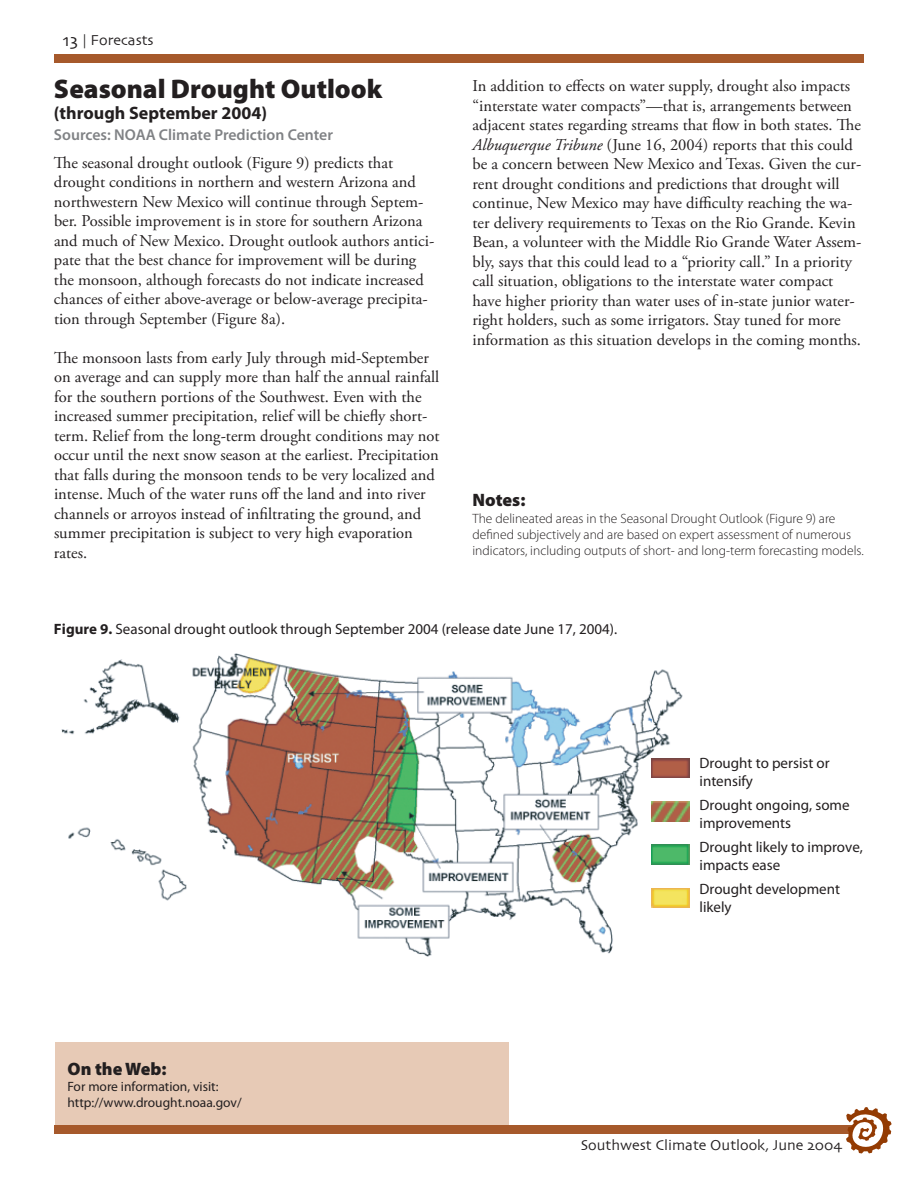
<style>
.page{position:relative;width:918px;height:1188px;background:#fff}
.page>*{position:absolute;margin:0;border:0;box-sizing:border-box;transform-origin:0 0}
.t1{font:900 27px "Myriad Pro";color:#231f20}
.t2{font:700 18px "Myriad Pro";color:#231f20}
.t3{font:900 18px "Myriad Pro";color:#231f20}
.t4{font:16.5px/19.5px "Adobe Garamond Pro";color:#231f20}
.t5{font:600 15.75px "Myriad Pro";color:#808285}
.t6{font:15px/18px "Myriad Pro";color:#231f20}
.t7{font:15px "Skia";color:#231f20}
.t8{font:300 13.5px/16.2px "Myriad Pro";color:#231f20}
.t9{font:13.5px/16.2px "Myriad Pro";color:#231f20}
.s1{font-size:18px}
.s2{font-style:italic}
.s3{font-weight:700}
</style>
<div class="page">
<div style="left:55px;top:1042px;width:453px;height:91px;background:#e7cab6"></div>
<div style="left:55px;top:1126px;width:808px;height:7px;background:#a6592b"></div>
<div style="left:54px;top:1125px;width:810px;height:9px;border:2px solid #a6592b"></div>
<svg style="left:846px;top:1107px;width:46px;height:46px"></svg>
<div style="left:55px;top:55px;width:808px;height:7px;background:#a6592b"></div>
<div style="left:54px;top:54px;width:810px;height:9px;border:2px solid #a6592b"></div>
<img style="left:61px;top:653px;width:629px;height:303px">
<img style="left:652px;top:888px;width:37px;height:20px">
<img style="left:652px;top:845px;width:37px;height:19px">
<img style="left:652px;top:802px;width:37px;height:19px">
<img style="left:652px;top:758px;width:37px;height:20px">
<p class="t7" style="left:63px;top:31px;width:92px"><span class="s1">13</span> | Forecasts</p>
<h1 class="t1" style="left:54px;top:74px;width:330px">Seasonal Drought Outlook</h1>
<p class="t2" style="left:54px;top:103px;width:215px">(through September 2004)</p>
<p class="t5" style="left:54px;top:126px;width:281px">Sources: NOAA Climate Prediction Center</p>
<p class="t4" style="left:54px;top:154px;width:382px">The seasonal drought outlook (Figure 9) predicts that drought conditions in northern and western Arizona and northwestern New Mexico will continue through Septem&shy;ber. Possible improvement is in store for southern Arizona and much of New Mexico. Drought outlook authors antici&shy;pate that the best chance for improvement will be during the monsoon, although forecasts do not indicate increased chances of either above-average or below-average precipita&shy;tion through September (Figure 8a).</p>
<p class="t4" style="left:54px;top:349px;width:387px">The monsoon lasts from early July through mid-September on average and can supply more than half the annual rainfall for the southern portions of the Southwest. Even with the increased summer precipitation, relief will be chiefly short&shy;term. Relief from the long-term drought conditions may not occur until the next snow season at the earliest. Precipitation that falls during the monsoon tends to be very localized and intense. Much of the water runs off the land and into river channels or arroyos instead of infiltrating the ground, and summer precipitation is subject to very high evaporation rates.</p>
<p class="t4" style="left:472px;top:77px;width:390px">In addition to effects on water supply, drought also impacts “interstate water compacts”—that is, arrangements between adjacent states regarding streams that flow in both states. The <span class="s2">Albuquerque Tribune</span> (June 16, 2004) reports that this could be a concern between New Mexico and Texas. Given the cur&shy;rent drought conditions and predictions that drought will continue, New Mexico may have difficulty reaching the wa&shy;ter delivery requirements to Texas on the Rio Grande. Kevin Bean, a volunteer with the Middle Rio Grande Water Assem&shy;bly, says that this could lead to a “priority call.” In a priority call situation, obligations to the interstate water compact have higher priority than water uses of in-state junior water&shy;right holders, such as some irrigators. Stay tuned for more information as this situation develops in the coming months.</p>
<p class="t3" style="left:472px;top:490px;width:54px">Notes:</p>
<p class="t8" style="left:472px;top:510px;width:393px">The delineated areas in the Seasonal Drought Outlook (Figure 9) are defined subjectively and are based on expert assessment of numerous indicators, including outputs of short- and long-term forecasting models.</p>
<p class="t6" style="left:54px;top:620px;width:565px"><span class="s3">Figure 9.</span> Seasonal drought outlook through September 2004 (release date June 17, 2004).</p>
<p class="t3" style="left:67px;top:1058px;width:101px">On the Web:</p>
<p class="t9" style="left:67px;top:1078px;width:176px">For more information, visit: http://www.drought.noaa.gov/</p>
<p class="t6" style="left:699px;top:755px;width:132px">Drought to persist or intensify</p>
<p class="t6" style="left:699px;top:797px;width:152px">Drought ongoing, some improvements</p>
<p class="t6" style="left:699px;top:839px;width:165px">Drought likely to improve, impacts ease</p>
<p class="t6" style="left:699px;top:881px;width:142px">Drought development likely</p>
<p class="t7" style="left:581px;top:1137px;width:263px">Southwest Climate Outlook, June 2004</p>
</div>
